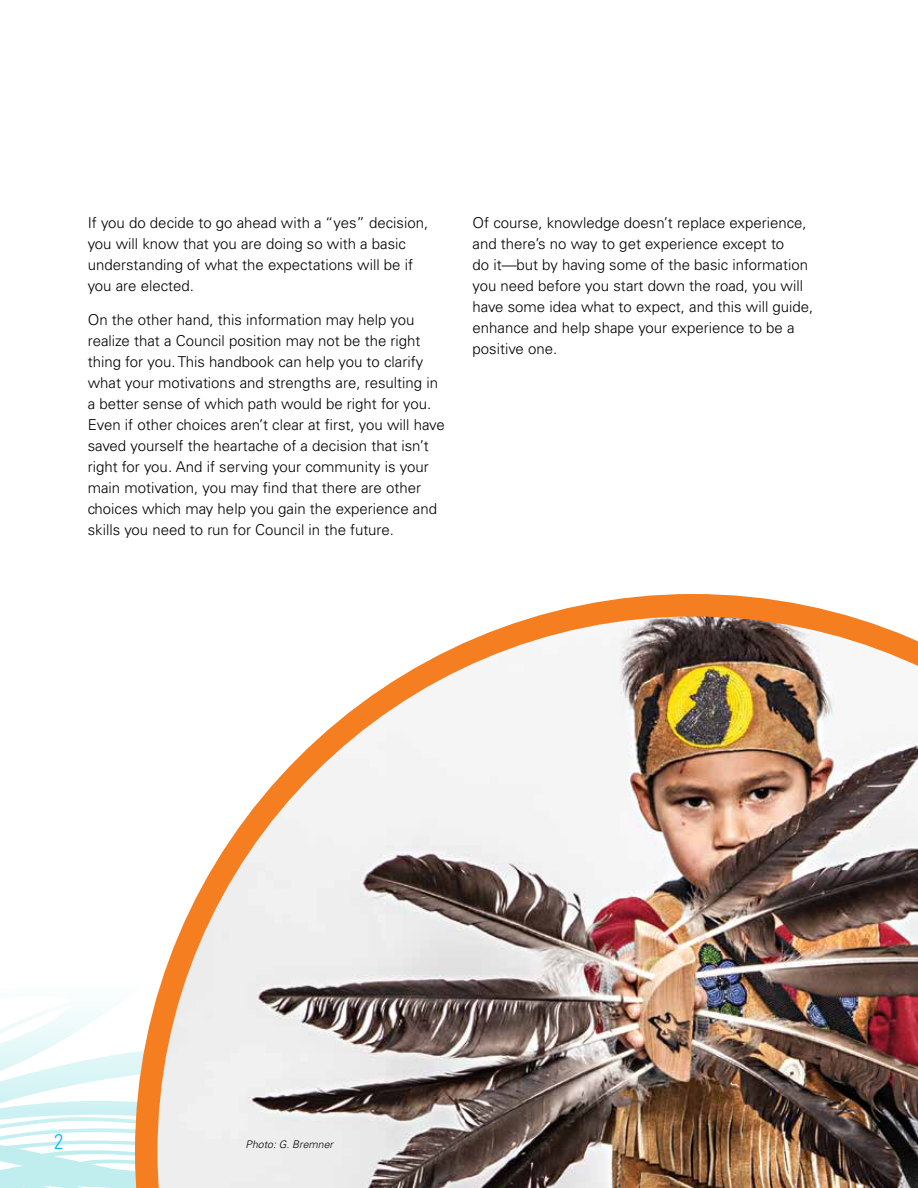
<style>
.page{position:relative;width:918px;height:1188px;background:#fff}
.page>*{position:absolute;margin:0;border:0;box-sizing:border-box;transform-origin:0 0}
.t1{font:300 condensed 21px "Univers";color:#00b9f1}
.t2{font:300 15px/21px "Univers";color:#000}
.t3{font:italic 300 10.5px "Univers";color:#000}
</style>
<div class="page">
<svg style="left:0;top:1008px;width:135px;height:180px"></svg>
<img style="left:135px;top:594px;width:783px;height:594px">
<p class="t2" style="left:88px;top:212px;width:342px">If you do decide to go ahead with a “yes” decision, you will know that you are doing so with a basic understanding of what the expectations will be if you are elected.</p>
<p class="t2" style="left:88px;top:310px;width:359px">On the other hand, this information may help you realize that a Council position may not be the right thing for you. This handbook can help you to clarify what your motivations and strengths are, resulting in a better sense of which path would be right for you.<br>Even if other choices aren’t clear at first, you will have saved yourself the heartache of a decision that isn’t right for you. And if serving your community is your main motivation, you may find that there are other choices which may help you gain the experience and skills you need to run for Council in the future.</p>
<p class="t2" style="left:472px;top:212px;width:342px">Of course, knowledge doesn’t replace experience, and there’s no way to get experience except to<br>do it—but by having some of the basic information you need before you start down the road, you will have some idea what to expect, and this will guide, enhance and help shape your experience to be a positive one.</p>
<h1 class="t1" style="left:54px;top:1129px;width:11px">2</h1>
<p class="t3" style="left:246px;top:1138px;width:89px">Photo: G. Bremner</p>
</div>
